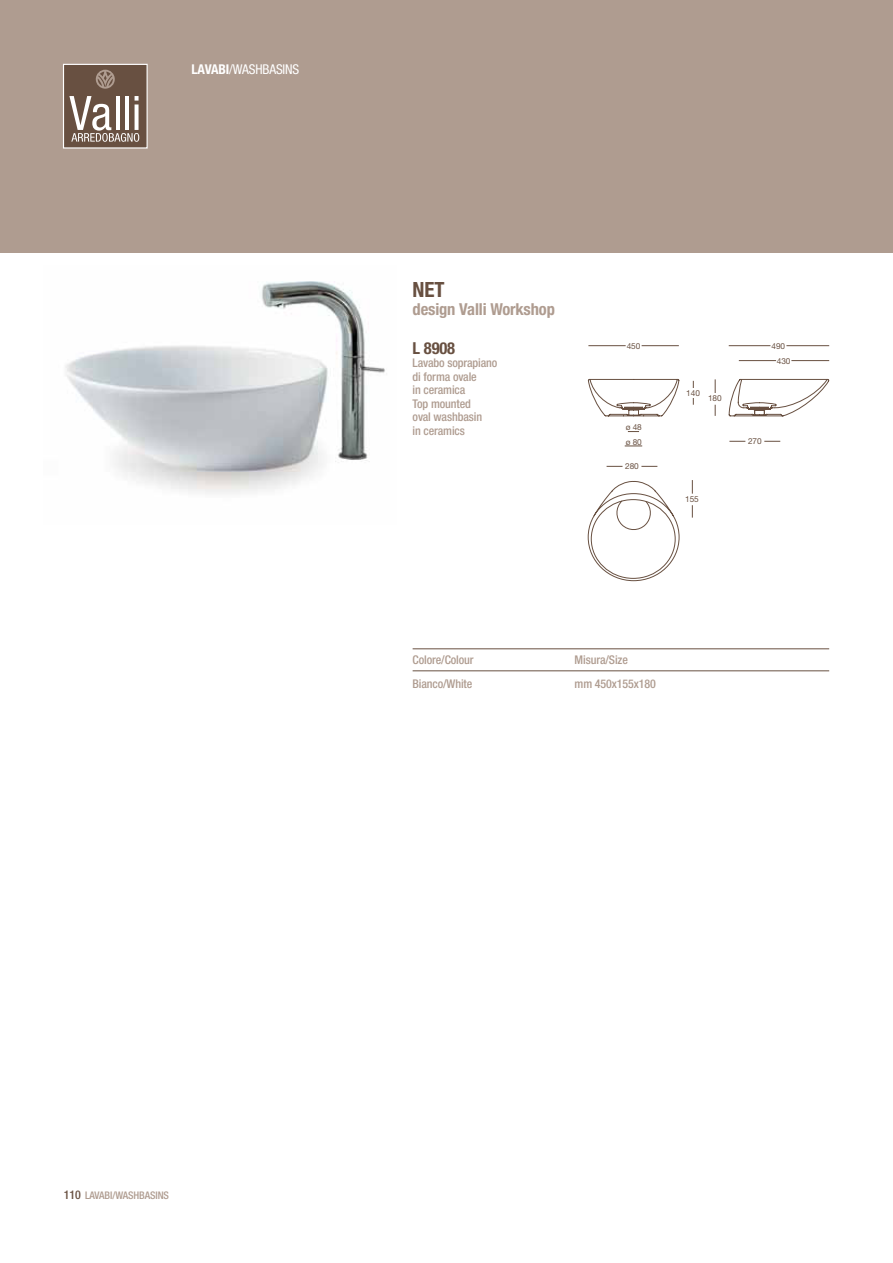
<style>
.page{position:relative;width:893px;height:1263px;background:#fff}
.page>*{position:absolute;margin:0;border:0;box-sizing:border-box;transform-origin:0 0}
.t1{font:700 condensed 21px "Helvetica Neue";color:#685041}
.t2{font:700 condensed 16.5px "Helvetica Neue";letter-spacing:-.01em;color:#af9c90}
.t3{font:700 condensed 16.5px "Helvetica Neue";color:#685041}
.t4{font:condensed 13.5px "Helvetica Neue";letter-spacing:-.01em;color:#fff}
.t5{font:500 condensed 12px/13.5px "Helvetica Neue";letter-spacing:-.01em;color:#af9c90}
.t6{font:500 condensed 10.5px "Helvetica Neue";letter-spacing:-.01em;color:#af9c90}
.t7{font:8.25px/14.5px "Helvetica Neue";letter-spacing:-.01em;color:#685041}
.s1{font-weight:700}
.s2{font-size:12px;color:#685041}
</style>
<div class="page">
<hr style="left:413px;top:648px;width:416px;height:1px;background:#685041">
<hr style="left:413px;top:670px;width:416px;height:1px;background:#685041">
<div style="left:0;top:0;width:893px;height:253px;background:#af9c90"></div>
<div style="left:63px;top:64px;width:85px;height:85px;background:#685041;border:1px solid #fff"></div>
<svg style="left:69px;top:96px;width:70px;height:46px"></svg>
<svg style="left:96px;top:70px;width:19px;height:19px"></svg>
<svg style="left:587px;top:378px;width:243px;height:203px"></svg>
<hr style="left:588px;top:345px;width:38px;height:1px;background:#685041">
<hr style="left:729px;top:345px;width:41px;height:1px;background:#685041">
<hr style="left:739px;top:360px;width:37px;height:1px;background:#685041">
<svg style="left:729px;top:441px;width:16px;height:1px"></svg>
<svg style="left:607px;top:466px;width:15px;height:1px"></svg>
<svg style="left:764px;top:441px;width:16px;height:1px"></svg>
<svg style="left:641px;top:466px;width:16px;height:1px"></svg>
<svg style="left:625px;top:446px;width:17px;height:1px"></svg>
<svg style="left:692px;top:480px;width:1px;height:14px"></svg>
<svg style="left:692px;top:505px;width:1px;height:13px"></svg>
<hr style="left:791px;top:360px;width:38px;height:1px;background:#685041">
<hr style="left:642px;top:345px;width:37px;height:1px;background:#685041">
<hr style="left:786px;top:345px;width:43px;height:1px;background:#685041">
<svg style="left:589px;top:379px;width:239px;height:37px"></svg>
<div style="left:591px;top:499px;width:85px;height:80px;border:1px solid #685041;border-radius:50%"></div>
<img style="left:65px;top:281px;width:320px;height:213px">
<div style="left:683px;top:388px;width:20px;height:10px;background:#fff"></div>
<p class="t4" style="left:191px;top:62px;width:110px"><span class="s1">LAVABI</span>/WASHBASINS</p>
<h1 class="t1" style="left:413px;top:276px;width:33px">NET</h1>
<h2 class="t2" style="left:413px;top:299px;width:144px">design Valli Workshop</h2>
<h2 class="t3" style="left:413px;top:338px;width:44px">L 8908</h2>
<p class="t5" style="left:413px;top:356px;width:86px">Lavabo soprapiano di forma ovale<br>in ceramica<br>Top mounted<br>oval washbasin<br>in ceramics</p>
<p class="t7" style="left:627px;top:339px;width:15px">450</p>
<p class="t7" style="left:777px;top:339px;width:15px;text-indent:-5px">490<br>430</p>
<p class="t7" style="left:626px;top:420px;width:17px">ø 48</p>
<p class="t7" style="left:626px;top:434px;width:17px">ø 80</p>
<p class="t7" style="left:625px;top:459px;width:15px">280</p>
<p class="t7" style="left:686px;top:386px;width:15px">140</p>
<p class="t7" style="left:708px;top:391px;width:15px">180</p>
<p class="t7" style="left:685px;top:492px;width:15px">155</p>
<p class="t7" style="left:748px;top:434px;width:15px">270</p>
<p class="t5" style="left:413px;top:653px;width:63px">Colore/Colour</p>
<p class="t5" style="left:575px;top:653px;width:55px">Misura/Size</p>
<p class="t5" style="left:413px;top:677px;width:61px">Bianco/White</p>
<p class="t5" style="left:575px;top:677px;width:83px">mm 450x155x180</p>
<p class="t6" style="left:64px;top:1189px;width:107px"><span class="s2">110</span> LAVABI/WASHBASINS</p>
</div>
